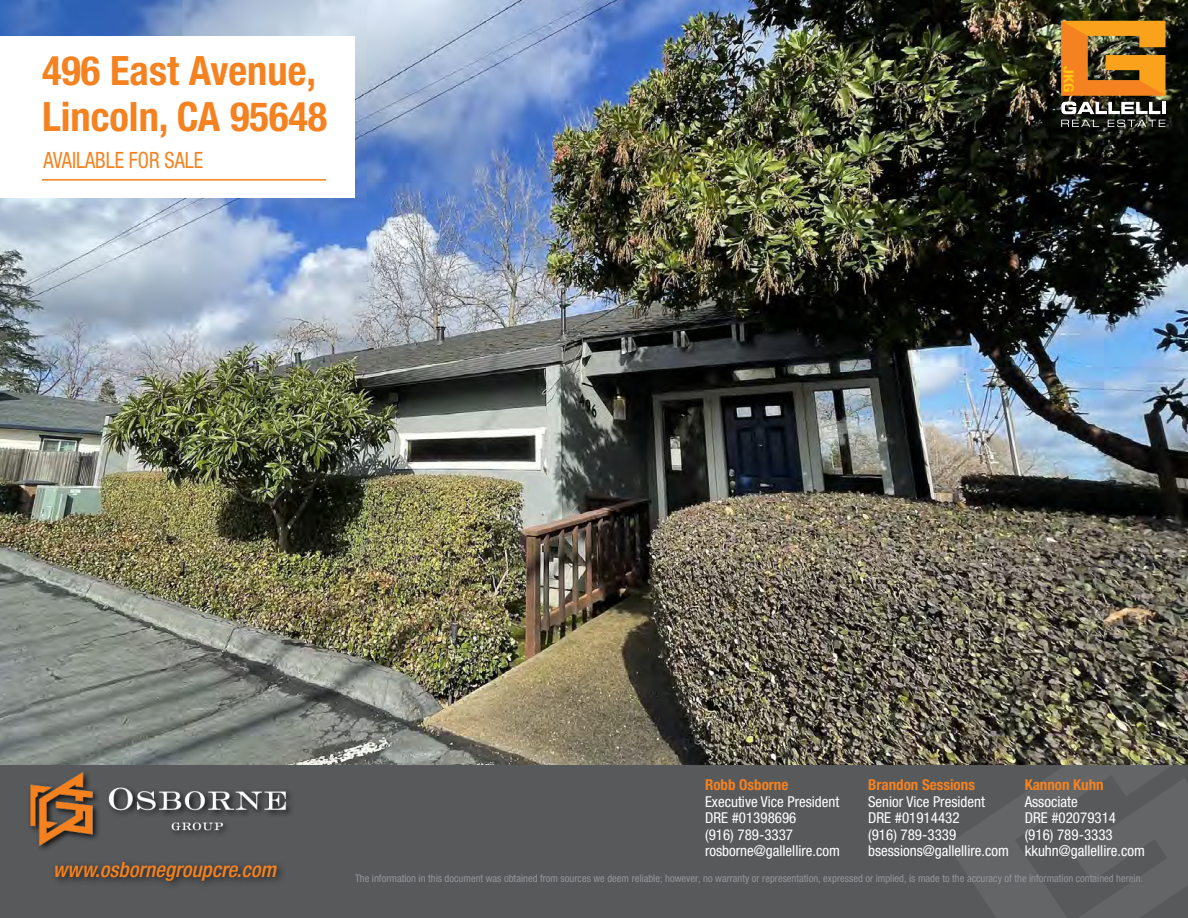
<style>
.page{position:relative;width:1188px;height:918px;background:#fff}
.page>*{position:absolute;margin:0;border:0;box-sizing:border-box;transform-origin:0 0}
.t1{font:700 condensed 40.5px/46.5px "Helvetica Neue LT Std";color:#f58220}
.t2{font:condensed 22.5px "Helvetica Neue LT Std";color:#f58220;scale:.9 1}
.t3{font:italic 500 condensed 21px "Helvetica Neue LT Std";color:#f58220}
.t4{font:condensed 15px/16.5px "Helvetica Neue LT Std";color:#fff}
.t5{font:700 condensed 15px "Helvetica Neue LT Std";color:#f58220}
.t6{font:700 condensed 13.95px "Helvetica Neue LT Std";color:#ffc711;scale:1.21 1}
.t7{font:condensed 10.5px "Helvetica Neue LT Std";color:#939598}
</style>
<div class="page">
<img style="left:0;top:0;width:1188px;height:766px">
<div style="left:0;top:36px;width:354px;height:162px;background:#fff"></div>
<hr style="left:42px;top:179px;width:284px;height:2px;background:#f58220">
<div style="left:0;top:766px;width:1188px;height:152px;background:#58595b"></div>
<div style="left:50px;top:857px;width:237px;height:34px;background:#000;opacity:.7"></div>
<img style="left:30px;top:772px;width:256px;height:73px">
<svg style="left:947px;top:756px;width:241px;height:162px"></svg>
<svg style="left:1061px;top:120px;width:38px;height:7px"></svg>
<svg style="left:1108px;top:120px;width:58px;height:7px"></svg>
<svg style="left:1061px;top:102px;width:99px;height:12px"></svg>
<hr style="left:1162px;top:102px;width:4px;height:12px;background:#fff">
<img style="left:1061px;top:21px;width:105px;height:75px">
<h1 class="t1" style="left:42px;top:47px;width:287px">496 East Avenue,<br>Lincoln, CA 95648</h1>
<h2 class="t2" style="left:44px;top:147px;width:179px">AVAILABLE FOR SALE</h2>
<p class="t6" style="left:1077px;top:66px;width:23px;rotate:90deg">JKG</p>
<p class="t5" style="left:705px;top:776px;width:85px">Robb Osborne</p>
<p class="t4" style="left:705px;top:793px;width:137px">Executive Vice President<br>DRE #01398696<br>(916) 789-3337 rosborne@gallellire.com</p>
<p class="t5" style="left:868px;top:776px;width:108px">Brandon Sessions</p>
<p class="t4" style="left:868px;top:793px;width:142px">Senior Vice President<br>DRE #01914432<br>(916) 789-3339 bsessions@gallellire.com</p>
<p class="t5" style="left:1025px;top:776px;width:81px">Kannon Kuhn</p>
<p class="t4" style="left:1025px;top:793px;width:122px">Associate<br>DRE #02079314 (916) 789-3333 kkuhn@gallellire.com</p>
<h3 class="t3" style="left:53px;top:858px;width:225px">www.osbornegroupcre.com</h3>
<p class="t7" style="left:355px;top:872px;width:790px">The information in this document was obtained from sources we deem reliable; however, no warranty or representation, expressed or implied, is made to the accuracy of the information contained herein.</p>
</div>
